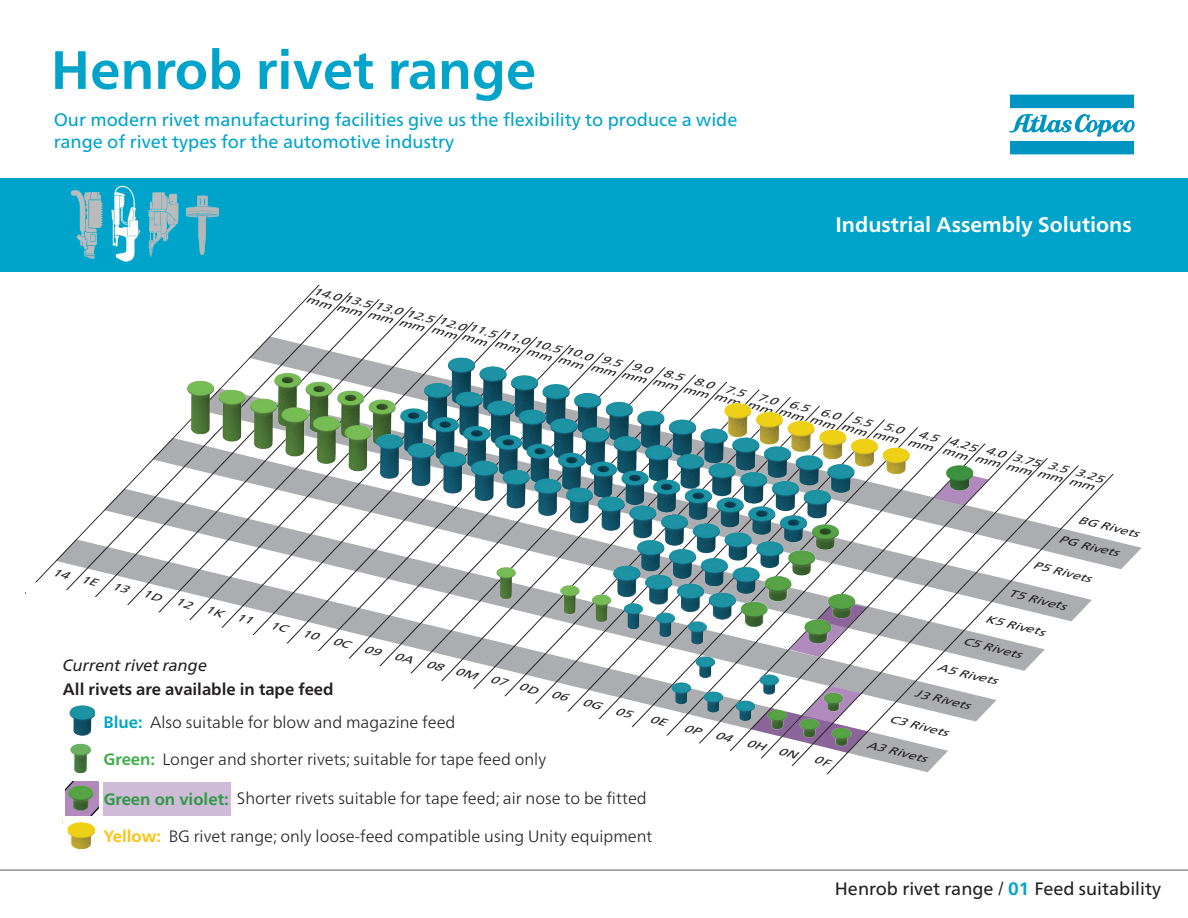
<style>
.page{position:relative;width:1188px;height:918px;background:#fff}
.page>*{position:absolute;margin:0;border:0;box-sizing:border-box;transform-origin:0 0}
.t1{font:700 54px "Neue Frutiger World";color:#00a4ca}
.t2{font:700 21px "Neue Frutiger World";color:#fff}
.t3{font:18.15px/21.8px "Neue Frutiger World";color:#00a4ca}
.t4{font:18px "Neue Frutiger World";color:#231f20}
.t5{font:300 16.5px "Neue Frutiger World";color:#231f20}
.t6{font:700 16.5px "Neue Frutiger World";color:#231f20}
.t7{font:italic 16.5px "Neue Frutiger World";color:#231f20}
.t8{font:italic 10.5px/10.4px "Neue Frutiger World";color:#231f20;text-align:right;scale:1.35 1}
.s1{font-weight:700;color:#00a4ca}
.s2{font-weight:700;color:#40ae49}
.s3{font-weight:700;color:#117a30}
.s4{font-weight:700;color:#fec210}
.s5{font-family:"Arial"}
</style>
<div class="page">
<svg style="left:37px;top:430px;width:150px;height:150px"></svg>
<svg style="left:974px;top:486px;width:164px;height:61px"></svg>
<svg style="left:35px;top:580px;width:854px;height:254px"></svg>
<svg style="left:889px;top:547px;width:253px;height:225px"></svg>
<div style="left:26px;top:516px;width:30px;height:28px;background:#fff"></div>
<img style="left:187px;top:285px;width:787px;height:411px">
<img style="left:209px;top:504px;width:653px;height:307px">
<div style="left:0;top:178px;width:1188px;height:94px;background:#00a4ca"></div>
<div style="left:1010px;top:95px;width:124px;height:13px;background:#0094c3"></div>
<svg style="left:1009px;top:114px;width:126px;height:40px"></svg>
<img style="left:70px;top:185px;width:149px;height:77px">
<hr style="left:0;top:869px;width:1188px;height:2px;background:#919396">
<img style="left:63px;top:740px;width:32px;height:49px">
<img style="left:61px;top:700px;width:33px;height:42px">
<img style="left:63px;top:816px;width:31px;height:34px">
<div style="left:103px;top:782px;width:128px;height:33px;background:#cebbd7"></div>
<img style="left:65px;top:782px;width:33px;height:33px">
<svg style="left:53px;top:569px;width:19px;height:10px"></svg>
<svg style="left:363px;top:646px;width:21px;height:10px"></svg>
<svg style="left:206px;top:607px;width:21px;height:10px"></svg>
<svg style="left:519px;top:684px;width:22px;height:10px"></svg>
<svg style="left:684px;top:725px;width:20px;height:10px"></svg>
<svg style="left:81px;top:576px;width:19px;height:10px"></svg>
<svg style="left:394px;top:653px;width:23px;height:11px"></svg>
<svg style="left:237px;top:614px;width:17px;height:10px"></svg>
<svg style="left:551px;top:691px;width:20px;height:11px"></svg>
<svg style="left:715px;top:732px;width:20px;height:10px"></svg>
<svg style="left:112px;top:583px;width:19px;height:10px"></svg>
<svg style="left:426px;top:661px;width:20px;height:10px"></svg>
<svg style="left:270px;top:623px;width:21px;height:10px"></svg>
<svg style="left:582px;top:699px;width:22px;height:11px"></svg>
<svg style="left:143px;top:591px;width:21px;height:10px"></svg>
<svg style="left:455px;top:668px;width:25px;height:12px"></svg>
<svg style="left:302px;top:631px;width:20px;height:10px"></svg>
<svg style="left:615px;top:708px;width:20px;height:10px"></svg>
<svg style="left:176px;top:599px;width:19px;height:10px"></svg>
<svg style="left:490px;top:676px;width:20px;height:10px"></svg>
<svg style="left:332px;top:638px;width:21px;height:11px"></svg>
<svg style="left:649px;top:716px;width:20px;height:10px"></svg>
<svg style="left:746px;top:686px;width:121px;height:81px"></svg>
<svg style="left:526px;top:350px;width:27px;height:11px"></svg>
<h1 class="t1" style="left:51px;top:22px;width:487px">Henrob rivet range</h1>
<p class="t3" style="left:54px;top:109px;width:685px">Our modern rivet manufacturing facilities give us the flexibility to produce a wide range of rivet types for the automotive industry</p>
<p class="t2" style="left:836px;top:206px;width:298px">Industrial Assembly Solutions</p>
<p class="t8" style="left:310px;top:284px;width:25px;text-align:left;text-indent:4px;rotate:16deg">14.0 mm</p>
<p class="t8" style="left:341px;top:291px;width:25px;text-align:left;text-indent:4px;rotate:16deg">13.5 mm</p>
<p class="t8" style="left:372px;top:299px;width:25px;text-align:left;text-indent:4px;rotate:16deg">13.0 mm</p>
<p class="t8" style="left:403px;top:306px;width:25px;text-align:left;text-indent:4px;rotate:16deg">12.5 mm</p>
<p class="t8" style="left:436px;top:314px;width:25px;text-align:left;text-indent:4px;rotate:16deg">12.0 mm</p>
<p class="t8" style="left:466px;top:321px;width:25px;text-align:left;text-indent:4px;rotate:16deg">11.5 mm</p>
<p class="t8" style="left:499px;top:327px;width:50px;line-height:10.8px;text-align:left;text-indent:4px;rotate:16deg">11.0 10.5 mm</p>
<p class="t8" style="left:562px;top:344px;width:25px;text-align:left;text-indent:4px;rotate:16deg">10.0 mm</p>
<p class="t8" style="left:595px;top:351px;width:22px;rotate:16deg">9.5 mm</p>
<p class="t8" style="left:625px;top:358px;width:22px;rotate:16deg">9.0 mm</p>
<p class="t8" style="left:657px;top:366px;width:22px;rotate:16deg">8.5 mm</p>
<p class="t8" style="left:687px;top:374px;width:22px;rotate:16deg">8.0 mm</p>
<p class="t8" style="left:719px;top:381px;width:22px;rotate:16deg">7.5 mm</p>
<p class="t8" style="left:751px;top:389px;width:22px;rotate:16deg">7.0 mm</p>
<p class="t8" style="left:782px;top:396px;width:22px;rotate:16deg">6.5 mm</p>
<p class="t8" style="left:814px;top:404px;width:22px;rotate:16deg">6.0 mm</p>
<p class="t8" style="left:845px;top:411px;width:22px;rotate:16deg">5.5 mm</p>
<p class="t8" style="left:877px;top:419px;width:22px;rotate:16deg">5.0 mm</p>
<p class="t8" style="left:912px;top:427px;width:22px;rotate:16deg">4.5 mm</p>
<p class="t8" style="left:946px;top:435px;width:25px;text-align:left;text-indent:4px;rotate:16deg">4.25 mm</p>
<p class="t8" style="left:979px;top:443px;width:22px;rotate:16deg">4.0 mm</p>
<p class="t8" style="left:1010px;top:450px;width:25px;text-align:left;text-indent:4px;rotate:16deg">3.75 mm</p>
<p class="t8" style="left:1041px;top:458px;width:22px;rotate:16deg">3.5 mm</p>
<p class="t8" style="left:1073px;top:466px;width:25px;text-align:left;text-indent:4px;rotate:16deg">3.25 mm</p>
<p class="t8" style="left:1079px;top:514px;width:47px;rotate:14deg">BG Rivets</p>
<p class="t8" style="left:1060px;top:534px;width:47px;rotate:14deg">PG Rivets</p>
<p class="t8" style="left:1034px;top:560px;width:45px;rotate:14deg">P5 Rivets</p>
<p class="t8" style="left:1010px;top:588px;width:45px;rotate:14deg">T5 Rivets</p>
<p class="t8" style="left:987px;top:613px;width:46px;rotate:14deg">K5 Rivets</p>
<p class="t8" style="left:964px;top:636px;width:46px;rotate:14deg">C5 Rivets</p>
<p class="t8" style="left:939px;top:662px;width:47px;rotate:14deg">A5 Rivets</p>
<p class="t8" style="left:916px;top:688px;width:43px;rotate:14deg">J3 Rivets</p>
<p class="t8" style="left:891px;top:714px;width:46px;rotate:14deg">C3 Rivets</p>
<p class="t8" style="left:868px;top:739px;width:47px;rotate:14deg">A3 Rivets</p>
<p class="t7" style="left:63px;top:652px;width:146px">Current rivet range</p>
<p class="t6" style="left:63px;top:675px;width:272px">All rivets are available in tape feed</p>
<p class="t5" style="left:103px;top:710px;width:353px"><span class="s1">Blue:</span> Also suitable for blow and magazine feed</p>
<p class="t5" style="left:103px;top:746px;width:444px"><span class="s2">Green:</span> Longer and shorter rivets; suitable for tape feed only</p>
<p class="t5" style="left:103px;top:785px;width:545px"><span class="s3">Green on violet:</span> Shorter rivets suitable for tape feed; air nose to be fitted</p>
<p class="t5" style="left:103px;top:824px;width:551px"><span class="s4">Yellow:</span> BG rivet range; only loose-feed compatible using Unity equipment</p>
<p class="t4" style="left:835px;top:875px;width:328px">Henrob rivet range <span class="s5">/</span> <span class="s1">01</span> Feed suitability</p>
</div>
